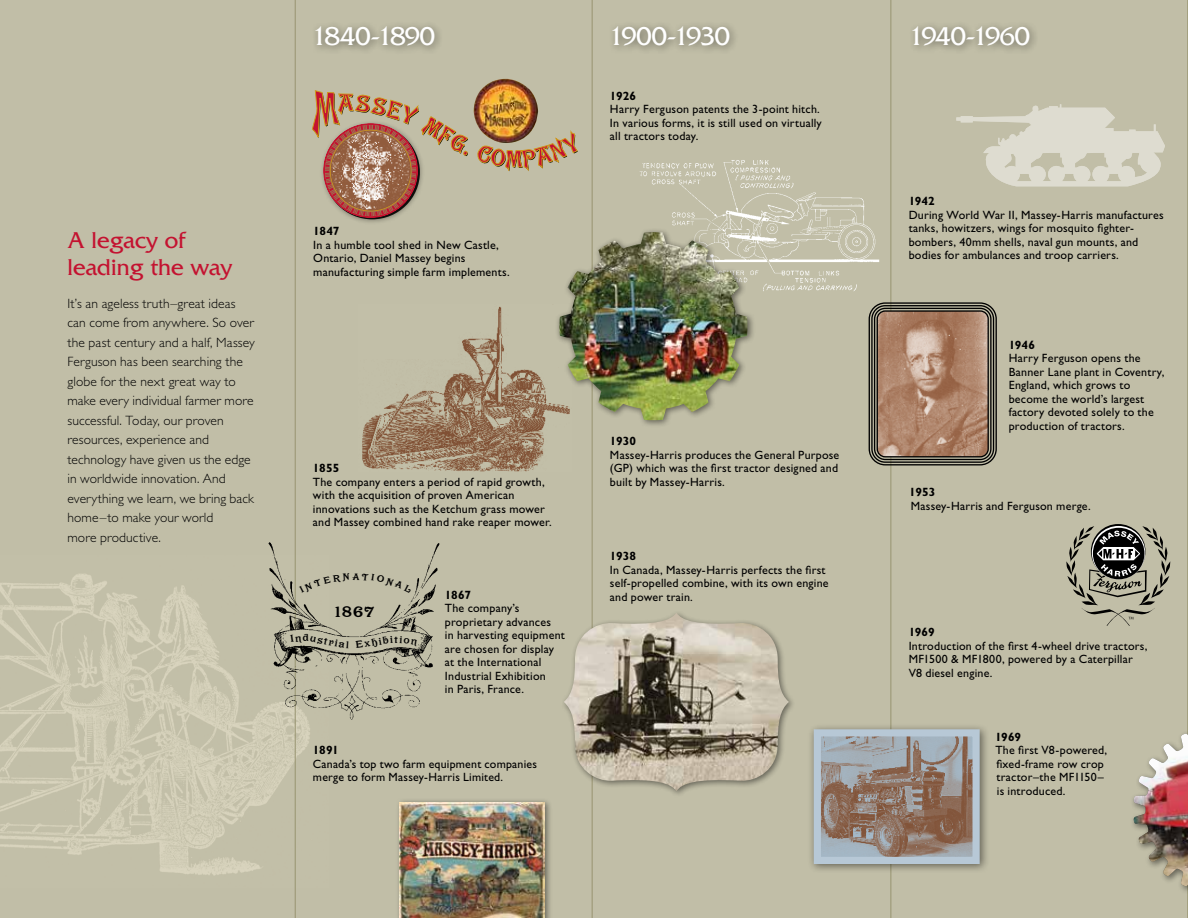
<style>
.page{position:relative;width:1188px;height:918px;background:#c1bea7}
.page>*{position:absolute;margin:0;border:0;box-sizing:border-box;transform-origin:0 0}
.t1{font:27px "Friz Quadrata Std";letter-spacing:-.02em;color:#fff}
.t2{font:24px/27px "Friz Quadrata Std";color:#c41230}
.t3{font:15px "Rochambeau";color:#000}
.t4{font:300 13.5px/19.5px "Gill Sans Std";letter-spacing:.01em;color:#000}
.t5{font:12px/13.5px "Gill Sans Std";letter-spacing:.015em;color:#000}
.t6{font:700 12px "Gill Sans Std";color:#000}
.t7{font:9.75px "Rochambeau";color:#000}
</style>
<div class="page">
<div style="left:310px;top:20px;width:878px;height:35px;background:#000;opacity:.48"></div>
<svg style="left:956px;top:104px;width:209px;height:82px"></svg>
<svg style="left:1066px;top:524px;width:104px;height:102px"></svg>
<img style="left:362px;top:306px;width:193px;height:165px">
<div style="left:395px;top:798px;width:157px;height:120px;background:#000;opacity:.48"></div>
<img style="left:400px;top:802px;width:144px;height:116px">
<img style="left:639px;top:160px;width:241px;height:131px">
<img style="left:0;top:574px;width:310px;height:313px">
<hr style="left:295px;top:0;width:1px;height:918px;background:#989470">
<hr style="left:592px;top:0;width:1px;height:918px;background:#989470">
<hr style="left:890px;top:0;width:1px;height:918px;background:#989470">
<hr style="left:1187px;top:0;width:1px;height:918px;background:#989470">
<img style="left:241px;top:520px;width:199px;height:205px">
<div style="left:560px;top:610px;width:236px;height:188px;background:#c1bea7"></div>
<img style="left:564px;top:613px;width:225px;height:178px">
<svg style="left:868px;top:302px;width:129px;height:164px"></svg>
<img style="left:877px;top:311px;width:111px;height:146px">
<div style="left:877px;top:310px;width:112px;height:147px;border:1px solid #000;border-radius:8px"></div>
<div style="left:1129px;top:724px;width:59px;height:175px;background:#c1bea7"></div>
<img style="left:1134px;top:734px;width:54px;height:152px">
<div style="left:320px;top:120px;width:105px;height:105px;background:#000;opacity:.48"></div>
<svg style="left:312px;top:90px;width:266px;height:128px"></svg>
<img style="left:474px;top:79px;width:64px;height:64px">
<div style="left:331px;top:131px;width:80px;height:79px;border:1px solid #915b3d;border-radius:50%"></div>
<div style="left:555px;top:228px;width:200px;height:200px;background:#000;opacity:.48"></div>
<img style="left:559px;top:232px;width:188px;height:188px">
<div style="left:807px;top:723px;width:183px;height:151px;background:#000;opacity:.48"></div>
<img style="left:822px;top:737px;width:150px;height:119px">
<div style="left:814px;top:729px;width:166px;height:135px;border:7px solid #b7c8d6"></div>
<svg style="left:289px;top:629px;width:60px;height:20px"></svg>
<svg style="left:355px;top:636px;width:38px;height:13px"></svg>
<svg style="left:400px;top:636px;width:17px;height:10px"></svg>
<svg style="left:299px;top:573px;width:113px;height:20px"></svg>
<h2 class="t2" style="left:68px;top:226px;width:167px">A legacy of leading the way</h2>
<p class="t4" style="left:68px;top:293px;width:189px">It’s an ageless truth–great ideas can come from anywhere. So over the past century and a half, Massey<br>Ferguson has been searching the globe for the next great way to make every individual farmer more successful. Today, our proven resources, experience and technology have given us the edge in worldwide innovation. And everything we learn, we bring back home–to make your world<br>more productive.</p>
<h1 class="t1" style="left:312px;top:21px;width:125px">1840-1890</h1>
<h1 class="t1" style="left:609px;top:21px;width:123px">1900-1930</h1>
<h1 class="t1" style="left:909px;top:21px;width:123px">1940-1960</h1>
<p class="t6" style="left:313px;top:224px;width:28px">1847</p>
<p class="t5" style="left:313px;top:238px;width:198px">In a humble tool shed in New Castle,<br>Ontario, Daniel Massey begins manufacturing simple farm implements.</p>
<p class="t6" style="left:610px;top:88px;width:28px">1926</p>
<p class="t5" style="left:610px;top:102px;width:213px">Harry Ferguson patents the 3-point hitch.<br>In various forms, it is still used on virtually all tractors today.</p>
<p class="t6" style="left:313px;top:461px;width:28px">1855</p>
<p class="t5" style="left:313px;top:475px;width:240px">The company enters a period of rapid growth, with the acquisition of proven American innovations such as the Ketchum grass mower and Massey combined hand rake reaper mower.</p>
<p class="t3" style="left:335px;top:601px;width:41px">1867</p>
<p class="t7" style="left:394px;top:632px;width:5px">t</p>
<p class="t6" style="left:445px;top:588px;width:28px">1867</p>
<p class="t5" style="left:445px;top:602px;width:121px">The company’s proprietary advances<br>in harvesting equipment are chosen for display at the International<br>Industrial Exhibition<br>in Paris, France.</p>
<p class="t6" style="left:313px;top:743px;width:27px">1891</p>
<p class="t5" style="left:313px;top:757px;width:225px">Canada’s top two farm equipment companies merge to form Massey-Harris Limited.</p>
<p class="t6" style="left:610px;top:434px;width:28px">1930</p>
<p class="t5" style="left:610px;top:448px;width:231px;text-align:justify">Massey-Harris produces the General Purpose (GP) which was the first tractor designed and built by Massey-Harris.</p>
<p class="t6" style="left:610px;top:549px;width:28px">1938</p>
<p class="t5" style="left:610px;top:563px;width:220px">In Canada, Massey-Harris perfects the first self-propelled combine, with its own engine and power train.</p>
<p class="t6" style="left:909px;top:194px;width:28px">1942</p>
<p class="t5" style="left:909px;top:208px;width:257px">During World War II, Massey-Harris manufactures tanks, howitzers, wings for mosquito fighter&shy;bombers, 40mm shells, naval gun mounts, and bodies for ambulances and troop carriers.</p>
<p class="t6" style="left:1009px;top:337px;width:28px">1946</p>
<p class="t5" style="left:1009px;top:351px;width:157px">Harry Ferguson opens the<br>Banner Lane plant in Coventry,<br>England, which grows to become the world’s largest factory devoted solely to the production of tractors.</p>
<p class="t6" style="left:909px;top:485px;width:28px">1953</p>
<p class="t5" style="left:911px;top:499px;width:181px">Massey-Harris and Ferguson merge.</p>
<p class="t6" style="left:909px;top:625px;width:28px">1969</p>
<p class="t5" style="left:909px;top:639px;width:240px">Introduction of the first 4-wheel drive tractors,<br>MF1500 &amp; MF1800, powered by a Caterpillar<br>V8 diesel engine.</p>
<p class="t6" style="left:995px;top:730px;width:28px">1969</p>
<p class="t5" style="left:995px;top:744px;width:113px">The first V8-powered, fixed-frame row crop tractor–the MF1150– is introduced.</p>
</div>
